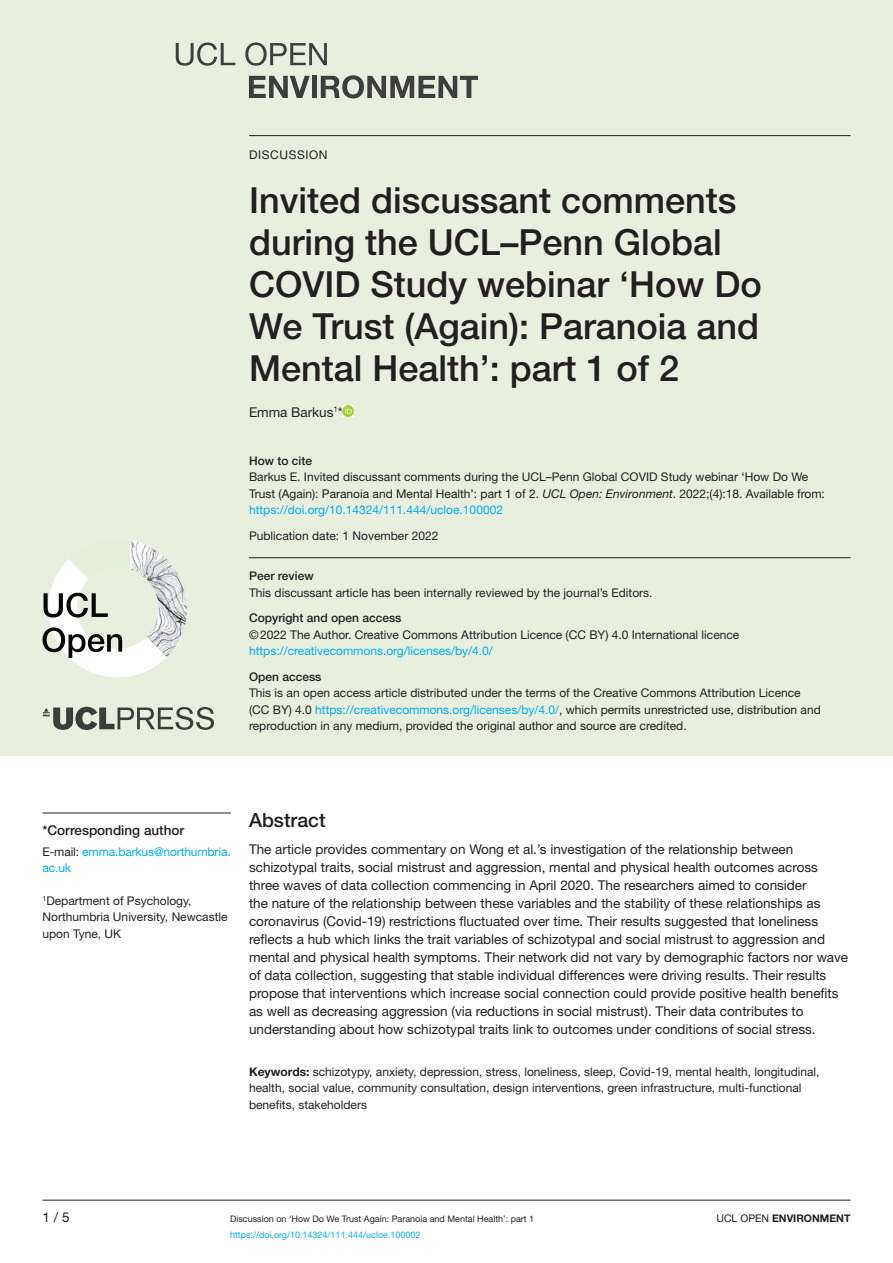
<style>
.page{position:relative;width:893px;height:1263px;background:#fff}
.page>*{position:absolute;margin:0;border:0;box-sizing:border-box;transform-origin:0 0}
.t1{font:500 36px/42px "Helvetica Neue LT Std";color:#231f20}
.t2{font:500 19.5px "Helvetica Neue LT Std";color:#231f20}
.t3{font:13.5px/18px "Helvetica Neue LT Std";color:#231f20}
.t4{font:500 13.5px "Helvetica Neue LT Std";color:#231f20}
.t5{font:12px/16.5px "Helvetica Neue LT Std";color:#231f20}
.t6{font:12px/16.5px "Helvetica Neue LT Std";color:#00aeef}
.t7{font:500 12px "Helvetica Neue LT Std";color:#231f20}
.t8{font:12px "Helvetica Neue LT Std";letter-spacing:.05em;color:#231f20}
.t9{font:700 10.5px "Helvetica Neue LT Std";color:#231f20}
.t10{font:9px "Helvetica Neue LT Std";color:#231f20}
.t11{font:9px "Helvetica Neue LT Std";color:#00aeef}
.s1{font-style:italic}
.s2{color:#00aeef}
.s3{color:#231f20}
.s4{font-weight:700}
.s5{font-weight:400}
</style>
<div class="page">
<hr style="left:43px;top:1200px;width:807px;height:1px;background:#231f20">
<div style="left:0;top:0;width:893px;height:755px;background:#e9efdf"></div>
<svg style="left:176px;top:43px;width:59px;height:23px"></svg>
<svg style="left:245px;top:43px;width:82px;height:23px"></svg>
<svg style="left:249px;top:76px;width:61px;height:22px"></svg>
<hr style="left:312px;top:76px;width:4px;height:22px;background:#3e3e3f">
<svg style="left:321px;top:75px;width:157px;height:23px"></svg>
<svg style="left:43px;top:707px;width:171px;height:23px"></svg>
<svg style="left:43px;top:540px;width:144px;height:137px"></svg>
<hr style="left:249px;top:135px;width:601px;height:1px;background:#231f20">
<hr style="left:249px;top:557px;width:601px;height:1px;background:#231f20">
<svg style="left:343px;top:406px;width:10px;height:10px"></svg>
<hr style="left:43px;top:813px;width:188px;height:1px;background:#231f20">
<p class="t8" style="left:249px;top:147px;width:80px">DISCUSSION</p>
<h1 class="t1" style="left:249px;top:178px;width:514px">Invited discussant comments during the UCL–Penn Global<br>COVID Study webinar ‘How Do<br>We Trust (Again): Paranoia and<br>Mental Health’: part 1 of 2</h1>
<p class="t3" style="left:249px;top:403px;width:95px">Emma Barkus<sup>1</sup>*</p>
<p class="t7" style="left:249px;top:453px;width:65px">How to cite</p>
<p class="t5" style="left:249px;top:468px;width:577px">Barkus E. Invited discussant comments during the UCL–Penn Global COVID Study webinar ‘How Do We<br>Trust (Again): Paranoia and Mental Health’: part 1 of 2. <span class="s1">UCL Open: Environment</span>. 2022;(4):18. Available from: <span class="s2">https://doi.org/10.14324/111.444/ucloe.100002</span></p>
<p class="t5" style="left:249px;top:527px;width:191px">Publication date: 1 November 2022</p>
<p class="t7" style="left:249px;top:569px;width:66px">Peer review</p>
<p class="t5" style="left:249px;top:584px;width:405px">This discussant article has been internally reviewed by the journal’s Editors.</p>
<p class="t7" style="left:249px;top:611px;width:154px">Copyright and open access</p>
<p class="t5" style="left:249px;top:626px;width:492px">©2022 The Author. Creative Commons Attribution Licence (CC BY) 4.0 International licence</p>
<p class="t6" style="left:249px;top:642px;width:245px">https://creativecommons.org/licenses/by/4.0/</p>
<p class="t7" style="left:249px;top:669px;width:74px">Open access</p>
<p class="t5" style="left:249px;top:684px;width:573px">This is an open access article distributed under the terms of the Creative Commons Attribution Licence (CC BY) 4.0 <span class="s2">https://creativecommons.org/licenses/by/4.0/</span>, which permits unrestricted use, distribution and reproduction in any medium, provided the original author and source are credited.</p>
<p class="t4" style="left:43px;top:822px;width:143px">*Corresponding author</p>
<p class="t6" style="left:43px;top:843px;width:190px"><span class="s3">E-mail:</span> emma.barkus@northumbria. ac.uk</p>
<p class="t5" style="left:43px;top:892px;width:187px"><sup>1</sup>Department of Psychology,<br>Northumbria University, Newcastle upon Tyne, UK</p>
<h2 class="t2" style="left:249px;top:808px;width:78px">Abstract</h2>
<p class="t3" style="left:249px;top:839px;width:601px">The article provides commentary on Wong et al.’s investigation of the relationship between schizotypal traits, social mistrust and aggression, mental and physical health outcomes across three waves of data collection commencing in April 2020. The researchers aimed to consider<br>the nature of the relationship between these variables and the stability of these relationships as coronavirus (Covid-19) restrictions fluctuated over time. Their results suggested that loneliness reflects a hub which links the trait variables of schizotypal and social mistrust to aggression and mental and physical health symptoms. Their network did not vary by demographic factors nor wave of data collection, suggesting that stable individual differences were driving results. Their results propose that interventions which increase social connection could provide positive health benefits as well as decreasing aggression (via reductions in social mistrust). Their data contributes to understanding about how schizotypal traits link to outcomes under conditions of social stress.</p>
<p class="t5" style="left:249px;top:1063px;width:572px"><span class="s4">Keywords:</span> schizotypy, anxiety, depression, stress, loneliness, sleep, Covid-19, mental health, longitudinal, health, social value, community consultation, design interventions, green infrastructure, multi-functional benefits, stakeholders</p>
<p class="t3" style="left:43px;top:1207px;width:29px">1 / 5</p>
<p class="t10" style="left:230px;top:1213px;width:306px">Discussion on ‘How Do We Trust Again: Paranoia and Mental Health’: part 1</p>
<p class="t9" style="left:716px;top:1211px;width:135px"><span class="s5">UCL OPEN</span> ENVIRONMENT</p>
<p class="t11" style="left:230px;top:1229px;width:192px">https://doi.org/10.14324/111.444/ucloe.100002</p>
</div>
